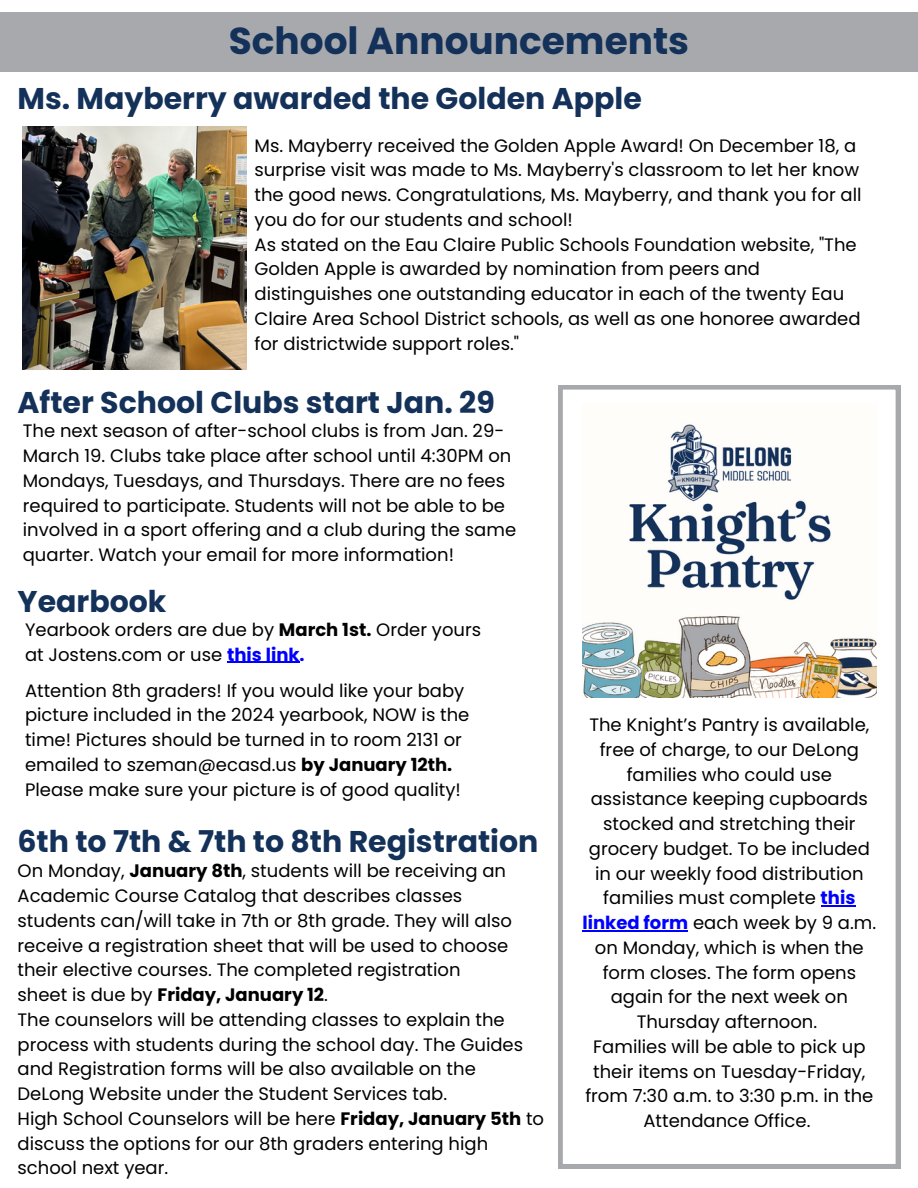
<style>
.page{position:relative;width:918px;height:1188px;background:#fff}
.page>*{position:absolute;margin:0;border:0;box-sizing:border-box;transform-origin:0 0}
.t1{font:700 37.5px "Poppins";color:#14315a}
.t2{font:700 30px "Poppins";color:#14315a}
.t3{font:18px/24.8px "Poppins";color:#000}
.t4{font:700 18px "Poppins";color:#000}
.s1{font-weight:700}
.s2{font-weight:700;color:#00f}
.s3{font-weight:400}
</style>
<div class="page">
<div style="left:0;top:12px;width:918px;height:60px;background:#a7a9ac"></div>
<svg style="left:558px;top:385px;width:342px;height:783px"></svg>
<img style="left:582px;top:403px;width:294px;height:294px">
<img style="left:23px;top:127px;width:224px;height:243px">
<hr style="left:821px;top:906px;width:34px;height:1px;background:#00f">
<hr style="left:582px;top:930px;width:106px;height:1px;background:#00f">
<hr style="left:227px;top:662px;width:73px;height:1px;background:#00f">
<p class="t1" style="left:229px;top:15px;width:462px">School Announcements</p>
<p class="t2" style="left:18px;top:78px;width:626px">Ms. Mayberry awarded the Golden Apple</p>
<p class="t3" style="left:255px;top:133px;width:609px">Ms. Mayberry received the Golden Apple Award! On December 18, a surprise visit was made to Ms. Mayberry's classroom to let her know the good news. Congratulations, Ms. Mayberry, and thank you for all you do for our students and school!</p>
<p class="t3" style="left:255px;top:232px;width:608px">As stated on the Eau Claire Public Schools Foundation website, "The Golden Apple is awarded by nomination from peers and distinguishes one outstanding educator in each of the twenty Eau Claire Area School District schools, as well as one honoree awarded for districtwide support roles."</p>
<p class="t2" style="left:18px;top:382px;width:479px">After School Clubs start Jan. 29</p>
<p class="t3" style="left:23px;top:419px;width:495px">The next season of after-school clubs is from Jan. 29- March 19. Clubs take place after school until 4:30PM on Mondays, Tuesdays, and Thursdays. There are no fees required to participate. Students will not be able to be involved in a sport offering and a club during the same quarter. Watch your email for more information!</p>
<p class="t2" style="left:18px;top:580px;width:150px">Yearbook</p>
<p class="t3" style="left:25px;top:617px;width:458px">Yearbook orders are due by <span class="s1">March 1st.</span> Order yours at Jostens.com or use <span class="s2">this link.</span></p>
<p class="t3" style="left:25px;top:678px;width:446px">Attention 8th graders! If you would like your baby picture included in the 2024 yearbook, NOW is the time! Pictures should be turned in to room 2131 or emailed to szeman@ecasd.us <span class="s1">by January 12th.<br></span>Please make sure your picture is of good quality!</p>
<p class="t2" style="left:18px;top:820px;width:522px">6th to 7th &amp; 7th to 8th Registration</p>
<p class="t3" style="left:18px;top:859px;width:496px">On Monday, <span class="s1">January 8th</span>, students will be receiving an Academic Course Catalog that describes classes students can/will take in 7th or 8th grade. They will also receive a registration sheet that will be used to choose their elective courses. The completed registration</p>
<p class="t4" style="left:18px;top:982px;width:312px"><span class="s3">sheet is due by</span> Friday, January 12<span class="s3">.</span></p>
<p class="t3" style="left:18px;top:1007px;width:507px">The counselors will be attending classes to explain the process with students during the school day. The Guides and Registration forms will be also available on the DeLong Website under the Student Services tab.</p>
<p class="t3" style="left:18px;top:1106px;width:528px">High School Counselors will be here <span class="s1">Friday, January 5th</span> to discuss the options for our 8th graders entering high school next year.</p>
<p class="t3" style="left:582px;top:713px;width:295px;text-align:center">The Knight’s Pantry is available, free of charge, to our DeLong families who could use assistance keeping cupboards stocked and stretching their grocery budget. To be included in our weekly food distribution families must complete <span class="s2">this linked form</span> each week by 9 a.m. on Monday, which is when the form closes. The form opens again for the next week on<br>Thursday afternoon.</p>
<p class="t3" style="left:585px;top:1034px;width:290px;text-align:center">Families will be able to pick up their items on Tuesday-Friday, from 7:30 a.m. to 3:30 p.m. in the<br>Attendance Office.</p>
</div>
